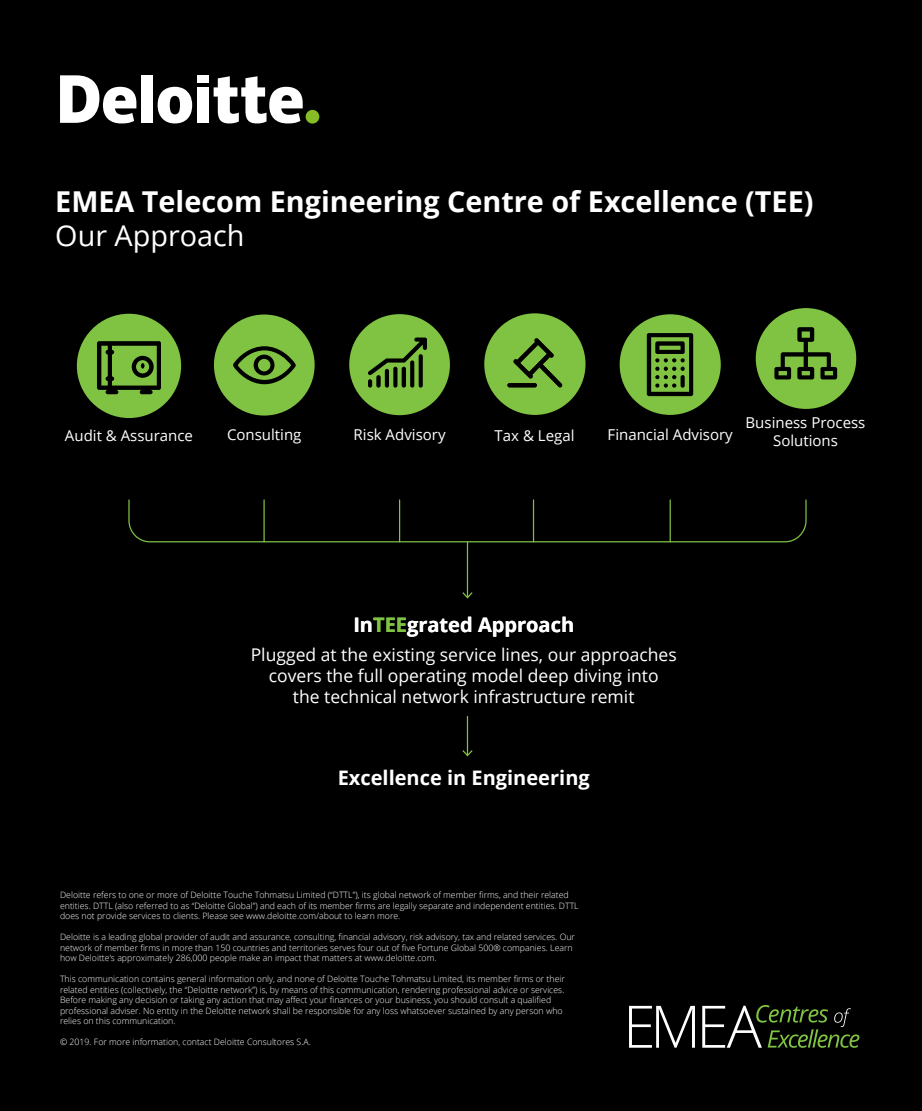
<style>
.page{position:relative;width:922px;height:1111px;background:#fff}
.page>*{position:absolute;margin:0;border:0;box-sizing:border-box;transform-origin:0 0}
.t1{font:700 28.75px "Open Sans";color:#fff}
.t2{font:28.75px "Open Sans";color:#fff}
.t3{font:700 20px "Open Sans";color:#fff}
.t4{font:17.5px/21px "Open Sans";color:#fff;text-align:center}
.t5{font:15px/18px "Open Sans";color:#fff;text-align:center}
.t6{font:300 8.75px/10.5px "Open Sans";color:#fff}
.s1{color:#80c342}
</style>
<div class="page">
<div style="left:0;top:0;width:921px;height:1111px;background:#000"></div>
<svg style="left:629px;top:1006px;width:65px;height:42px"></svg>
<svg style="left:702px;top:1005px;width:157px;height:43px"></svg>
<hr style="left:466px;top:542px;width:2px;height:55px;background:#80c342">
<svg style="left:462px;top:592px;width:10px;height:6px"></svg>
<hr style="left:466px;top:716px;width:2px;height:39px;background:#80c342">
<svg style="left:462px;top:750px;width:10px;height:6px"></svg>
<svg style="left:128px;top:499px;width:679px;height:44px"></svg>
<div style="left:305px;top:110px;width:14px;height:14px;background:#86bc25;border-radius:50%"></div>
<div style="left:141px;top:75px;width:12px;height:48px;background:#fff"></div>
<svg style="left:157px;top:87px;width:35px;height:36px"></svg>
<div style="left:197px;top:87px;width:12px;height:36px;background:#fff"></div>
<div style="left:197px;top:75px;width:12px;height:8px;background:#fff"></div>
<svg style="left:213px;top:76px;width:89px;height:47px"></svg>
<svg style="left:60px;top:75px;width:76px;height:48px"></svg>
<div style="left:214px;top:314px;width:100px;height:102px;background:#80c342;border-radius:50%"></div>
<svg style="left:233px;top:346px;width:63px;height:38px"></svg>
<div style="left:349px;top:314px;width:101px;height:101px;background:#80c342;border-radius:50%"></div>
<svg style="left:368px;top:337px;width:59px;height:51px"></svg>
<div style="left:77px;top:314px;width:104px;height:104px;background:#80c342;border-radius:50%"></div>
<svg style="left:97px;top:341px;width:64px;height:53px"></svg>
<div style="left:619px;top:314px;width:101px;height:101px;background:#80c342;border-radius:50%"></div>
<svg style="left:646px;top:333px;width:47px;height:63px"></svg>
<svg style="left:484px;top:313px;width:101px;height:102px"></svg>
<div style="left:755px;top:308px;width:101px;height:101px;background:#80c342;border-radius:50%"></div>
<svg style="left:774px;top:327px;width:62px;height:52px"></svg>
<h1 class="t1" style="left:55px;top:181px;width:759px">EMEA Telecom Engineering Centre of Excellence (TEE)</h1>
<h1 class="t2" style="left:55px;top:216px;width:191px">Our Approach</h1>
<h3 class="t5" style="left:65px;top:426px;width:129px">Audit &amp; Assurance</h3>
<h3 class="t5" style="left:227px;top:425px;width:76px">Consulting</h3>
<h3 class="t5" style="left:353px;top:425px;width:93px">Risk Advisory</h3>
<h3 class="t5" style="left:494px;top:426px;width:81px">Tax &amp; Legal</h3>
<h3 class="t5" style="left:607px;top:425px;width:127px">Financial Advisory</h3>
<h3 class="t5" style="left:745px;top:414px;width:121px">Business Process<br>Solutions</h3>
<h2 class="t3" style="left:353px;top:611px;width:222px">In<span class="s1">TEE</span>grated Approach</h2>
<h3 class="t4" style="left:251px;top:644px;width:427px">Plugged at the existing service lines, our approaches covers the full operating model deep diving into<br>the technical network infrastructure remit</h3>
<h2 class="t3" style="left:337px;top:763px;width:253px">Excellence in Engineering</h2>
<p class="t6" style="left:60px;top:890px;width:520px">Deloitte refers to one or more of Deloitte Touche Tohmatsu Limited (“DTTL”), its global network of member firms, and their related entities. DTTL (also referred to as “Deloitte Global”) and each of its member firms are legally separate and independent entities. DTTL does not provide services to clients. Please see www.deloitte.com/about to learn more.</p>
<p class="t6" style="left:60px;top:932px;width:516px">Deloitte is a leading global provider of audit and assurance, consulting, financial advisory, risk advisory, tax and related services. Our network of member firms in more than 150 countries and territories serves four out of five Fortune Global 500® companies. Learn how Deloitte’s approximately 286,000 people make an impact that matters at www.deloitte.com.</p>
<p class="t6" style="left:60px;top:974px;width:506px">This communication contains general information only, and none of Deloitte Touche Tohmatsu Limited, its member firms or their related entities (collectively, the “Deloitte network”) is, by means of this communication, rendering professional advice or services.<br>Before making any decision or taking any action that may affect your finances or your business, you should consult a qualified professional adviser. No entity in the Deloitte network shall be responsible for any loss whatsoever sustained by any person who relies on this communication.</p>
<p class="t6" style="left:60px;top:1037px;width:252px">© 2019. For more information, contact Deloitte Consultores S.A.</p>
</div>
